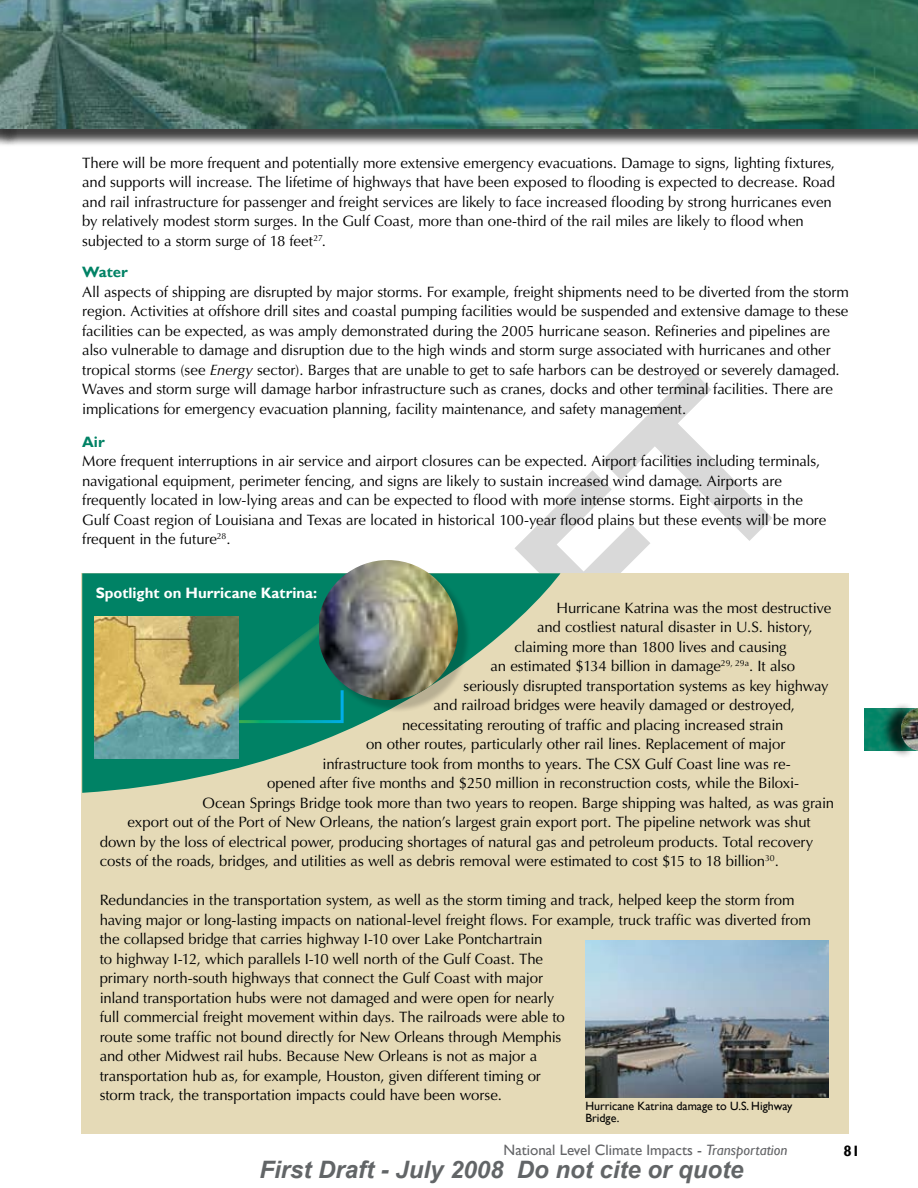
<style>
.page{position:relative;width:918px;height:1188px;background:#fff}
.page>*{position:absolute;margin:0;border:0;box-sizing:border-box;transform-origin:0 0}
.t1{font:italic 700 24px "Arial";color:#626567}
.t2{font:15px/19.5px "Optima";letter-spacing:-.01em;color:#000}
.t3{font:15px "Gill Sans";color:#636467}
.t4{font:700 15px "Gill Sans";color:#fff}
.t5{font:700 15px "Gill Sans";color:#008265}
.t6{font:700 15px "Gill Sans";color:#000}
.t7{font:12px/12px "Gill Sans";color:#000}
.s1{font-style:italic}
</style>
<div class="page">
<div style="left:0;top:2px;width:918px;height:146px;background:#000;opacity:.75"></div>
<img style="left:0;top:0;width:918px;height:129px">
<img style="left:864px;top:708px;width:54px;height:42px">
<div style="left:880px;top:701px;width:34px;height:58px;background:#000;opacity:.75"></div>
<img style="left:901px;top:709px;width:17px;height:42px">
<svg style="left:515px;top:370px;width:257px;height:203px"></svg>
<div style="left:81px;top:573px;width:768px;height:561px;background:#e5dab7"></div>
<svg style="left:82px;top:572px;width:478px;height:221px"></svg>
<img style="left:94px;top:617px;width:144px;height:142px">
<svg style="left:195px;top:582px;width:181px;height:156px;background:#2b8867"></svg>
<img style="left:585px;top:941px;width:243px;height:157px">
<div style="left:322px;top:564px;width:149px;height:149px;background:#000;opacity:.2"></div>
<img style="left:319px;top:560px;width:139px;height:140px">
<p class="t2" style="left:82px;top:153px;width:754px">There will be more frequent and potentially more extensive emergency evacuations. Damage to signs, lighting fixtures, and supports will increase. The lifetime of highways that have been exposed to flooding is expected to decrease. Road and rail infrastructure for passenger and freight services are likely to face increased flooding by strong hurricanes even by relatively modest storm surges. In the Gulf Coast, more than one-third of the rail miles are likely to flood when subjected to a storm surge of 18 feet<sup>27</sup>.</p>
<p class="t5" style="left:82px;top:263px;width:47px">Water</p>
<p class="t2" style="left:82px;top:282px;width:768px">All aspects of shipping are disrupted by major storms. For example, freight shipments need to be diverted from the storm region. Activities at offshore drill sites and coastal pumping facilities would be suspended and extensive damage to these facilities can be expected, as was amply demonstrated during the 2005 hurricane season. Refineries and pipelines are also vulnerable to damage and disruption due to the high winds and storm surge associated with hurricanes and other tropical storms (see <span class="s1">Energy</span> sector). Barges that are unable to get to safe harbors can be destroyed or severely damaged.<br>Waves and storm surge will damage harbor infrastructure such as cranes, docks and other terminal facilities. There are implications for emergency evacuation planning, facility maintenance, and safety management.</p>
<p class="t5" style="left:82px;top:433px;width:24px">Air</p>
<p class="t2" style="left:82px;top:452px;width:746px">More frequent interruptions in air service and airport closures can be expected. Airport facilities including terminals, navigational equipment, perimeter fencing, and signs are likely to sustain increased wind damage. Airports are frequently located in low-lying areas and can be expected to flood with more intense storms. Eight airports in the Gulf Coast region of Louisiana and Texas are located in historical 100-year flood plains but these events will be more frequent in the future<sup>28</sup>.</p>
<p class="t4" style="left:96px;top:583px;width:223px">Spotlight on Hurricane Katrina:</p>
<p class="t2" style="left:557px;top:598px;width:276px">Hurricane Katrina was the most destructive</p>
<p class="t2" style="left:537px;top:618px;width:277px">and costliest natural disaster in U.S. history,</p>
<p class="t2" style="left:515px;top:637px;width:274px">claiming more than 1800 lives and causing</p>
<p class="t2" style="left:491px;top:657px;width:306px">an estimated $134 billion in damage<sup>29,</sup> <sup>29a</sup>. It also</p>
<p class="t2" style="left:464px;top:676px;width:367px">seriously disrupted transportation systems as key highway</p>
<p class="t2" style="left:434px;top:696px;width:363px">and railroad bridges were heavily damaged or destroyed,</p>
<p class="t2" style="left:402px;top:715px;width:383px">necessitating rerouting of traffic and placing increased strain</p>
<p class="t2" style="left:366px;top:735px;width:421px">on other routes, particularly other rail lines. Replacement of major</p>
<p class="t2" style="left:323px;top:754px;width:470px">infrastructure took from months to years. The CSX Gulf Coast line was re-</p>
<p class="t2" style="left:267px;top:774px;width:534px">opened after five months and $250 million in reconstruction costs, while the Biloxi-</p>
<p class="t2" style="left:203px;top:793px;width:633px">Ocean Springs Bridge took more than two years to reopen. Barge shipping was halted, as was grain</p>
<p class="t2" style="left:128px;top:813px;width:685px">export out of the Port of New Orleans, the nation’s largest grain export port. The pipeline network was shut</p>
<p class="t2" style="left:100px;top:832px;width:715px">down by the loss of electrical power, producing shortages of natural gas and petroleum products. Total recovery</p>
<p class="t2" style="left:100px;top:852px;width:681px">costs of the roads, bridges, and utilities as well as debris removal were estimated to cost $15 to 18 billion<sup>30</sup>.</p>
<p class="t2" style="left:100px;top:891px;width:713px">Redundancies in the transportation system, as well as the storm timing and track, helped keep the storm from having major or long-lasting impacts on national-level freight flows. For example, truck traffic was diverted from the collapsed bridge that carries highway I-10 over Lake Pontchartrain<br>to highway I-12, which parallels I-10 well north of the Gulf Coast. The<br>primary north-south highways that connect the Gulf Coast with major<br>inland transportation hubs were not damaged and were open for nearly<br>full commercial freight movement within days. The railroads were able to<br>route some traffic not bound directly for New Orleans through Memphis<br>and other Midwest rail hubs. Because New Orleans is not as major a<br>transportation hub as, for example, Houston, given different timing or<br>storm track, the transportation impacts could have been worse.</p>
<p class="t7" style="left:585px;top:1101px;width:208px">Hurricane Katrina damage to U.S. Highway<br>Bridge.</p>
<p class="t3" style="left:504px;top:1141px;width:285px">National Level Climate Impacts - <span class="s1">Transportation</span></p>
<p class="t6" style="left:843px;top:1142px;width:18px">81</p>
<h1 class="t1" style="left:259px;top:1154px;width:486px">First Draft - July 2008 Do not cite or quote</h1>
</div>
